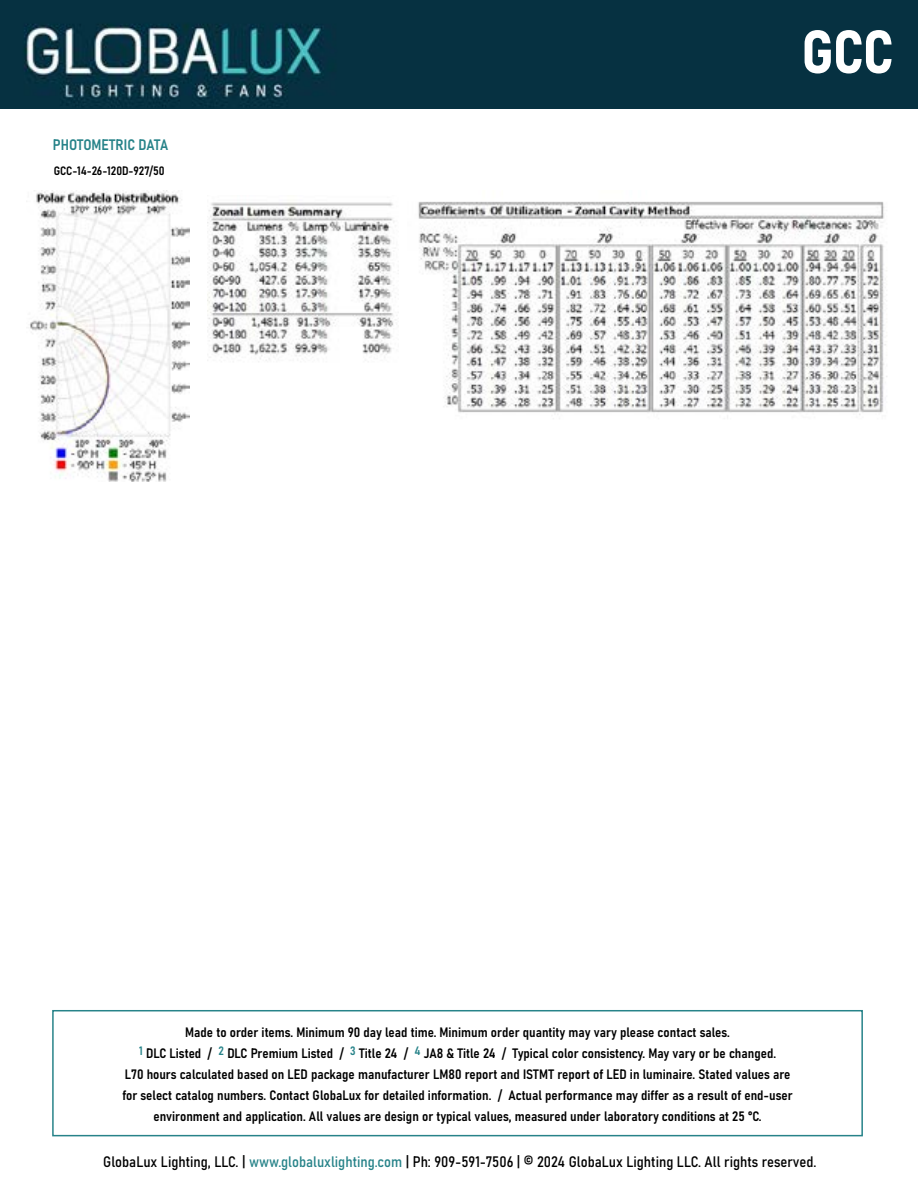
<style>
.page{position:relative;width:918px;height:1188px;background:#fff}
.page>*{position:absolute;margin:0;border:0;box-sizing:border-box;transform-origin:0 0}
.t1{font:60px "Bahnschrift";color:#fff}
.t2{font:15px "Bahnschrift";color:#000}
.t3{font:15px "Bahnschrift";color:#278389}
.t4{font:13.5px/21px "Bahnschrift";color:#000;text-align:center}
.t5{font:12px "Bahnschrift";color:#000}
.s1{color:#278389}
</style>
<div class="page">
<img style="left:1px;top:0;width:917px;height:108px">
<img style="left:30px;top:191px;width:159px;height:290px">
<img style="left:207px;top:202px;width:189px;height:160px">
<img style="left:418px;top:201px;width:469px;height:214px">
<svg style="left:52px;top:1010px;width:811px;height:127px"></svg>
<p class="t3" style="left:53px;top:134px;width:117px">PHOTOMETRIC DATA</p>
<p class="t5" style="left:54px;top:161px;width:112px">GCC-14-26-120D-927/50</p>
<h1 class="t1" style="left:801px;top:6px;width:94px">GCC</h1>
<p class="t4" style="left:122px;top:1021px;width:672px">Made to order items. Minimum 90 day lead time. Minimum order quantity may vary please contact sales.<br><sup>1</sup> DLC Listed / <sup>2</sup> DLC Premium Listed / <sup>3</sup> Title 24 / <sup>4</sup> JA8 &amp; Title 24 / Typical color consistency. May vary or be changed.<br>L70 hours calculated based on LED package manufacturer LM80 report and ISTMT report of LED in luminaire. Stated values are for select catalog numbers. Contact GlobaLux for detailed information. / Actual performance may differ as a result of end-user environment and application. All values are design or typical values, measured under laboratory conditions at 25 °C.</p>
<p class="t2" style="left:103px;top:1150px;width:715px">GlobaLux Lighting, LLC. | <span class="s1">www.globaluxlighting.com</span> | Ph: 909-591-7506 | © 2024 GlobaLux Lighting LLC. All rights reserved.</p>
</div>
